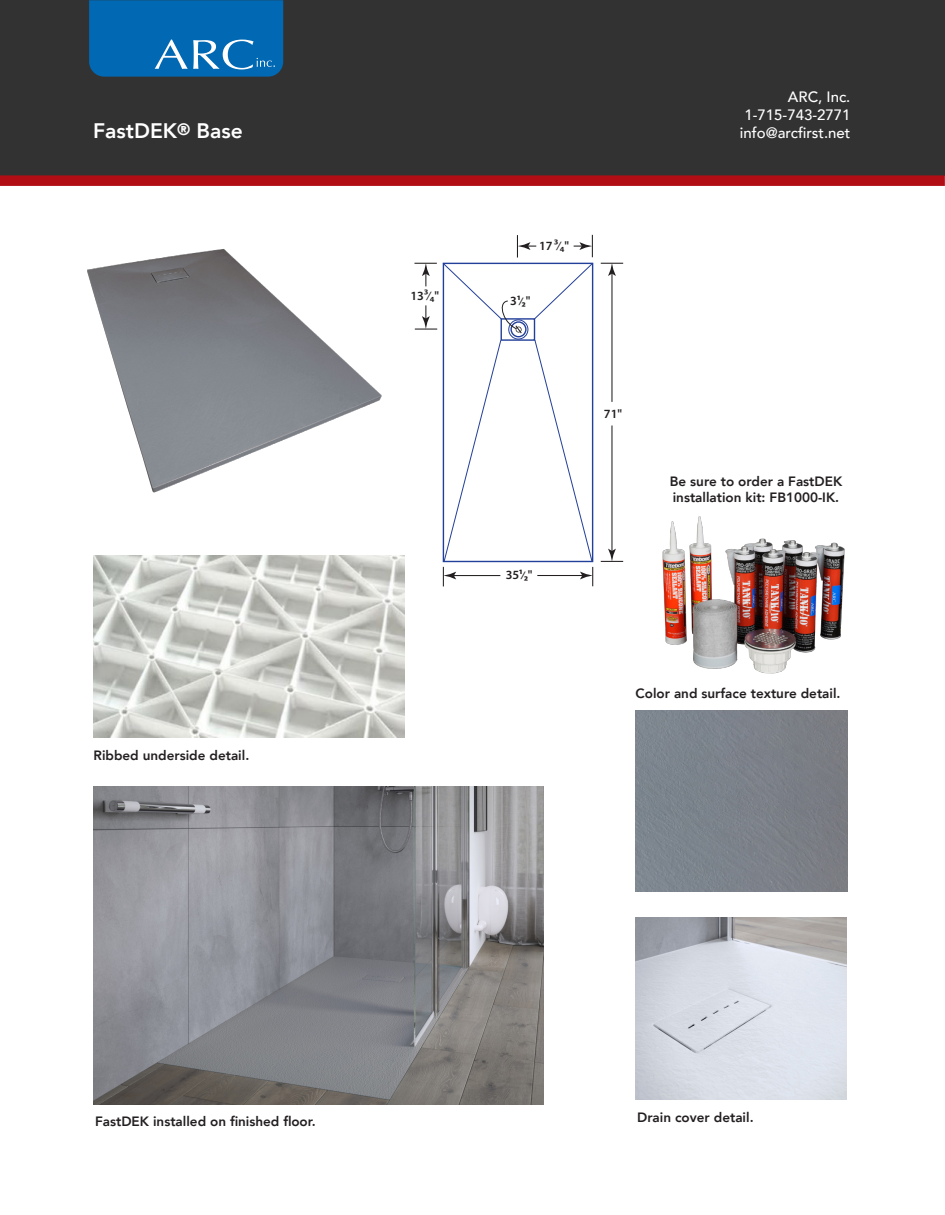
<style>
.page{position:relative;width:945px;height:1215px;background:#fff}
.page>*{position:absolute;margin:0;border:0;box-sizing:border-box;transform-origin:0 0}
.t1{font:800 21px "Avenir";color:#fff}
.t2{font:500 15px/18px "Avenir";color:#fff;text-align:right}
.t3{font:800 13.5px/16.2px "Avenir";color:#231f20}
.t4{font:600 12.6px "Myriad Pro";color:#231f20}
.t5{font:700 11.25px "Myriad Pro";color:#231f20}
.s1{font-size:16.5px}
.s2{font-weight:600;font-size:12.6px}
.s3{font-weight:700;font-size:11.25px}
</style>
<div class="page">
<div style="left:0;top:0;width:945px;height:176px;background:#333233"></div>
<div style="left:0;top:175px;width:945px;height:11px;background:#b00d15"></div>
<svg style="left:89px;top:0;width:194px;height:77px;background:#0e6eb4"></svg>
<img style="left:87px;top:249px;width:295px;height:244px">
<img style="left:636px;top:918px;width:211px;height:181px">
<img style="left:94px;top:786px;width:450px;height:318px">
<img style="left:94px;top:556px;width:311px;height:181px">
<img style="left:636px;top:710px;width:211px;height:182px">
<div style="left:501px;top:318px;width:34px;height:23px;border:1px solid #223f99"></div>
<div style="left:510px;top:321px;width:17px;height:16px;border:1px solid #223f99;border-radius:50%"></div>
<div style="left:508px;top:320px;width:20px;height:19px;border:1px solid #223f99;border-radius:50%"></div>
<svg style="left:415px;top:305px;width:22px;height:25px"></svg>
<svg style="left:414px;top:263px;width:23px;height:23px"></svg>
<svg style="left:534px;top:340px;width:59px;height:246px"></svg>
<svg style="left:443px;top:340px;width:58px;height:246px"></svg>
<hr style="left:611px;top:272px;width:2px;height:130px;background:#231f20">
<svg style="left:601px;top:263px;width:22px;height:13px"></svg>
<hr style="left:611px;top:426px;width:2px;height:127px;background:#231f20">
<svg style="left:601px;top:549px;width:22px;height:13px"></svg>
<svg style="left:443px;top:235px;width:150px;height:98px"></svg>
<img style="left:662px;top:516px;width:183px;height:158px">
<h1 class="t1" style="left:93px;top:115px;width:151px">FastDEK<span class="s1">®</span> Base</h1>
<p class="t3" style="left:94px;top:747px;width:157px">Ribbed underside detail.</p>
<p class="t4" style="left:539px;top:238px;width:32px">17³⁄4"</p>
<p class="t4" style="left:411px;top:288px;width:30px">13³⁄4"</p>
<p class="t5" style="left:510px;top:294px;width:22px"><span class="s2">3</span>¹⁄2<span class="s2">"</span></p>
<p class="t4" style="left:604px;top:406px;width:20px">71"</p>
<p class="t4" style="left:506px;top:567px;width:28px">35<span class="s3">¹⁄2</span>"</p>
<p class="t2" style="left:740px;top:87px;width:112px">ARC, Inc.<br>1-715-743-2771 info@arcfirst.net</p>
<p class="t3" style="left:670px;top:473px;width:174px">Be sure to order a FastDEK installation kit: FB1000-IK.</p>
<p class="t3" style="left:636px;top:685px;width:206px">Color and surface texture detail.</p>
<p class="t3" style="left:95px;top:1113px;width:222px">FastDEK installed on finished floor.</p>
<p class="t3" style="left:637px;top:1109px;width:118px">Drain cover detail.</p>
</div>
